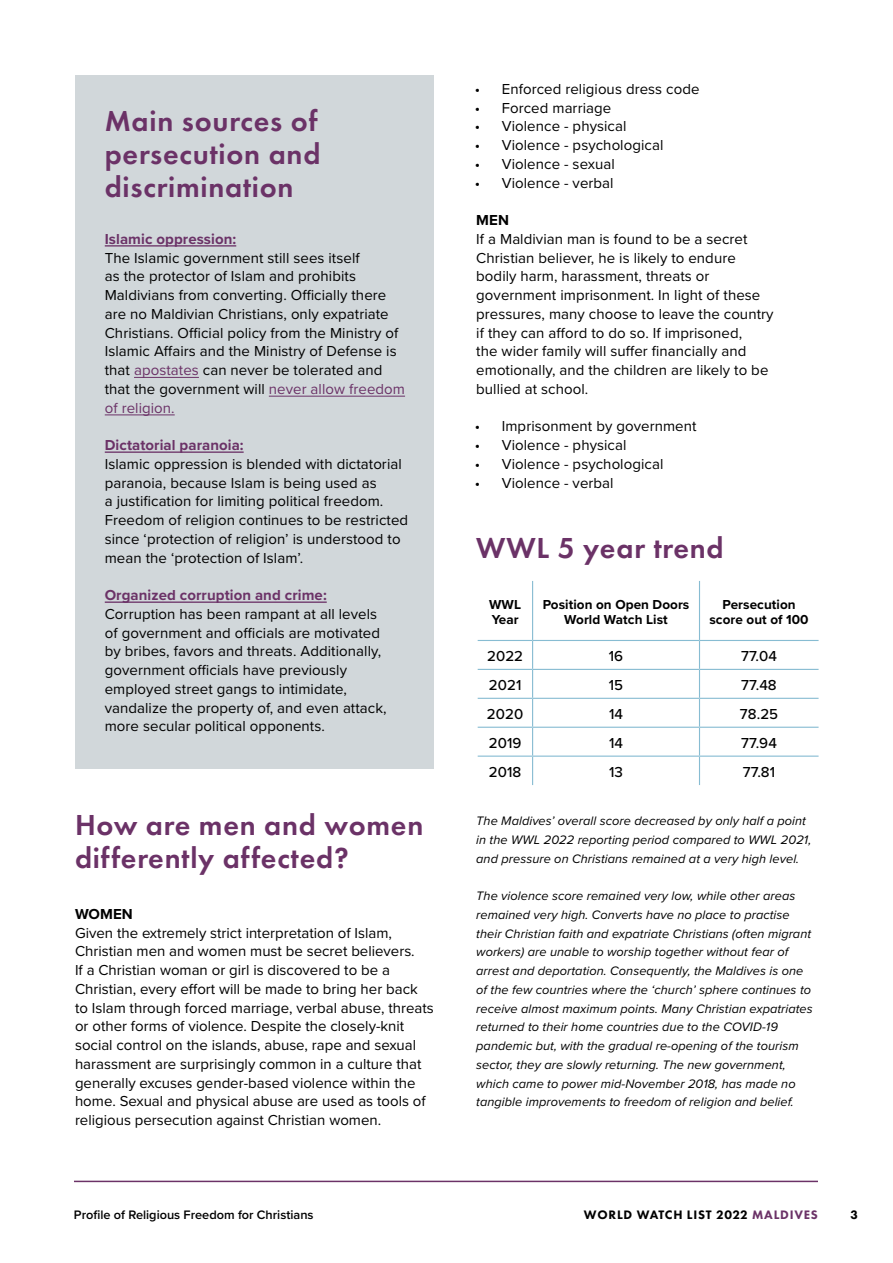
<style>
.page{position:relative;width:893px;height:1263px;background:#fff}
.page>*{position:absolute;margin:0;border:0;box-sizing:border-box;transform-origin:0 0}
.t1{font:600 30px/33px "Futura PT";letter-spacing:.025em;color:#6b3267;text-align:justify}
.t2{font:15px/18.8px "Proxima Nova";letter-spacing:.005em;color:#000}
.t3{font:700 15px "Proxima Nova";letter-spacing:.005em;color:#6b3267}
.t4{font:500 15px "Proxima Nova";letter-spacing:.005em;color:#000}
.t5{font:700 15px "Proxima Nova";letter-spacing:.005em;color:#000}
.t6{font:700 13.5px/15px "Proxima Nova";letter-spacing:.005em;color:#000;text-align:center}
.t7{font:italic 12.75px/18.8px "Proxima Nova";letter-spacing:.005em;color:#000}
.t8{font:600 12.75px "Proxima Nova";color:#000}
.t9{font:800 12.75px "Futura PT";letter-spacing:.06em;color:#000}
.s1{color:#6b3267}
</style>
<div class="page">
<hr style="left:74px;top:1181px;width:744px;height:1px;background:#6b3267">
<div style="left:75px;top:75px;width:359px;height:694px;background:#d1d7da"></div>
<hr style="left:105px;top:245px;width:131px;height:2px;background:#6b3267">
<hr style="left:134px;top:377px;width:65px;height:1px;background:#6b3267">
<hr style="left:269px;top:396px;width:136px;height:1px;background:#6b3267">
<hr style="left:105px;top:415px;width:70px;height:1px;background:#6b3267">
<hr style="left:105px;top:451px;width:139px;height:2px;background:#6b3267">
<hr style="left:105px;top:601px;width:222px;height:2px;background:#6b3267">
<hr style="left:532px;top:581px;width:1px;height:59px;background:#87bcd2">
<hr style="left:699px;top:581px;width:1px;height:59px;background:#87bcd2">
<hr style="left:478px;top:640px;width:55px;height:1px;background:#87bcd2">
<hr style="left:533px;top:640px;width:166px;height:1px;background:#87bcd2">
<hr style="left:699px;top:640px;width:120px;height:1px;background:#87bcd2">
<hr style="left:478px;top:669px;width:55px;height:1px;background:#87bcd2">
<hr style="left:533px;top:669px;width:166px;height:1px;background:#87bcd2">
<hr style="left:699px;top:669px;width:120px;height:1px;background:#87bcd2">
<hr style="left:478px;top:698px;width:55px;height:1px;background:#87bcd2">
<hr style="left:533px;top:698px;width:166px;height:1px;background:#87bcd2">
<hr style="left:699px;top:698px;width:120px;height:1px;background:#87bcd2">
<hr style="left:478px;top:727px;width:55px;height:1px;background:#87bcd2">
<hr style="left:533px;top:727px;width:166px;height:1px;background:#87bcd2">
<hr style="left:699px;top:727px;width:120px;height:1px;background:#87bcd2">
<hr style="left:478px;top:755px;width:55px;height:2px;background:#87bcd2">
<hr style="left:533px;top:755px;width:166px;height:2px;background:#87bcd2">
<svg style="left:532px;top:641px;width:1px;height:144px"></svg>
<hr style="left:699px;top:755px;width:120px;height:2px;background:#87bcd2">
<svg style="left:699px;top:641px;width:1px;height:144px"></svg>
<h1 class="t1" style="left:105px;top:104px;width:217px">Main sources of persecution and discrimination</h1>
<p class="t3" style="left:105px;top:228px;width:133px">Islamic oppression:</p>
<p class="t2" style="left:105px;top:247px;width:302px">The Islamic government still sees itself<br>as the protector of Islam and prohibits Maldivians from converting. Officially there are no Maldivian Christians, only expatriate Christians. Official policy from the Ministry of Islamic Affairs and the Ministry of Defense is that <span class="s1">apostates</span> can never be tolerated and that the government will <span class="s1">never allow freedom of religion.</span></p>
<p class="t3" style="left:105px;top:434px;width:140px">Dictatorial paranoia:</p>
<p class="t2" style="left:105px;top:454px;width:305px">Islamic oppression is blended with dictatorial paranoia, because Islam is being used as<br>a justification for limiting political freedom.<br>Freedom of religion continues to be restricted since ‘protection of religion’ is understood to mean the ‘protection of Islam’.</p>
<p class="t3" style="left:105px;top:584px;width:223px">Organized corruption and crime:</p>
<p class="t2" style="left:105px;top:604px;width:283px">Corruption has been rampant at all levels of government and officials are motivated by bribes, favors and threats. Additionally, government officials have previously employed street gangs to intimidate, vandalize the property of, and even attack, more secular political opponents.</p>
<h1 class="t1" style="left:75px;top:808px;width:350px">How are men and women differently affected?</h1>
<p class="t5" style="left:75px;top:903px;width:59px">WOMEN</p>
<p class="t2" style="left:75px;top:922px;width:360px">Given the extremely strict interpretation of Islam, Christian men and women must be secret believers.<br>If a Christian woman or girl is discovered to be a Christian, every effort will be made to bring her back to Islam through forced marriage, verbal abuse, threats or other forms of violence. Despite the closely-knit social control on the islands, abuse, rape and sexual harassment are surprisingly common in a culture that generally excuses gender-based violence within the home. Sexual and physical abuse are used as tools of religious persecution against Christian women.</p>
<p class="t2" style="left:475px;top:79px;width:226px">• Enforced religious dress code</p>
<p class="t2" style="left:475px;top:97px;width:138px">• Forced marriage</p>
<p class="t2" style="left:475px;top:116px;width:153px">• Violence - physical</p>
<p class="t2" style="left:475px;top:135px;width:190px">• Violence - psychological</p>
<p class="t2" style="left:475px;top:154px;width:141px">• Violence - sexual</p>
<p class="t2" style="left:475px;top:172px;width:140px">• Violence - verbal</p>
<p class="t5" style="left:476px;top:209px;width:34px">MEN</p>
<p class="t2" style="left:476px;top:229px;width:299px">If a Maldivian man is found to be a secret Christian believer, he is likely to endure bodily harm, harassment, threats or government imprisonment. In light of these pressures, many choose to leave the country if they can afford to do so. If imprisoned,<br>the wider family will suffer financially and emotionally, and the children are likely to be bullied at school.</p>
<p class="t2" style="left:475px;top:416px;width:223px">• Imprisonment by government</p>
<p class="t2" style="left:475px;top:435px;width:153px">• Violence - physical</p>
<p class="t2" style="left:475px;top:454px;width:190px">• Violence - psychological</p>
<p class="t2" style="left:475px;top:472px;width:140px">• Violence - verbal</p>
<h1 class="t1" style="left:476px;top:531px;width:249px">WWL 5 year trend</h1>
<p class="t6" style="left:489px;top:596px;width:33px;text-align:left">WWL<br>Year</p>
<p class="t6" style="left:543px;top:596px;width:148px">Position on Open Doors<br>World Watch List</p>
<p class="t6" style="left:709px;top:596px;width:101px">Persecution score out of 100</p>
<p class="t4" style="left:487px;top:645px;width:38px">2022</p>
<p class="t4" style="left:609px;top:645px;width:16px">16</p>
<p class="t4" style="left:741px;top:645px;width:37px">77.04</p>
<p class="t4" style="left:489px;top:674px;width:34px">2021</p>
<p class="t4" style="left:609px;top:674px;width:16px">15</p>
<p class="t4" style="left:741px;top:674px;width:37px">77.48</p>
<p class="t4" style="left:487px;top:702px;width:38px">2020</p>
<p class="t4" style="left:609px;top:702px;width:15px">14</p>
<p class="t4" style="left:740px;top:702px;width:40px">78.25</p>
<p class="t4" style="left:489px;top:731px;width:34px">2019</p>
<p class="t4" style="left:609px;top:731px;width:15px">14</p>
<p class="t4" style="left:741px;top:731px;width:37px">77.94</p>
<p class="t4" style="left:489px;top:760px;width:34px">2018</p>
<p class="t4" style="left:609px;top:760px;width:15px">13</p>
<p class="t4" style="left:743px;top:760px;width:34px">77.81</p>
<p class="t7" style="left:476px;top:811px;width:337px">The Maldives’ overall score decreased by only half a point in the WWL 2022 reporting period compared to WWL 2021, and pressure on Christians remained at a very high level.</p>
<p class="t7" style="left:476px;top:886px;width:338px">The violence score remained very low, while other areas remained very high. Converts have no place to practise their Christian faith and expatriate Christians (often migrant workers) are unable to worship together without fear of arrest and deportation. Consequently, the Maldives is one of the few countries where the ‘church’ sphere continues to receive almost maximum points. Many Christian expatriates returned to their home countries due to the COVID-19 pandemic but, with the gradual re-opening of the tourism sector, they are slowly returning. The new government, which came to power mid-November 2018, has made no tangible improvements to freedom of religion and belief.</p>
<p class="t8" style="left:74px;top:1205px;width:241px">Profile of Religious Freedom for Christians</p>
<p class="t9" style="left:584px;top:1207px;width:235px">WORLD WATCH LIST 2022 <span class="s1">MALDIVES</span></p>
<p class="t9" style="left:850px;top:1207px;width:9px">3</p>
</div>
